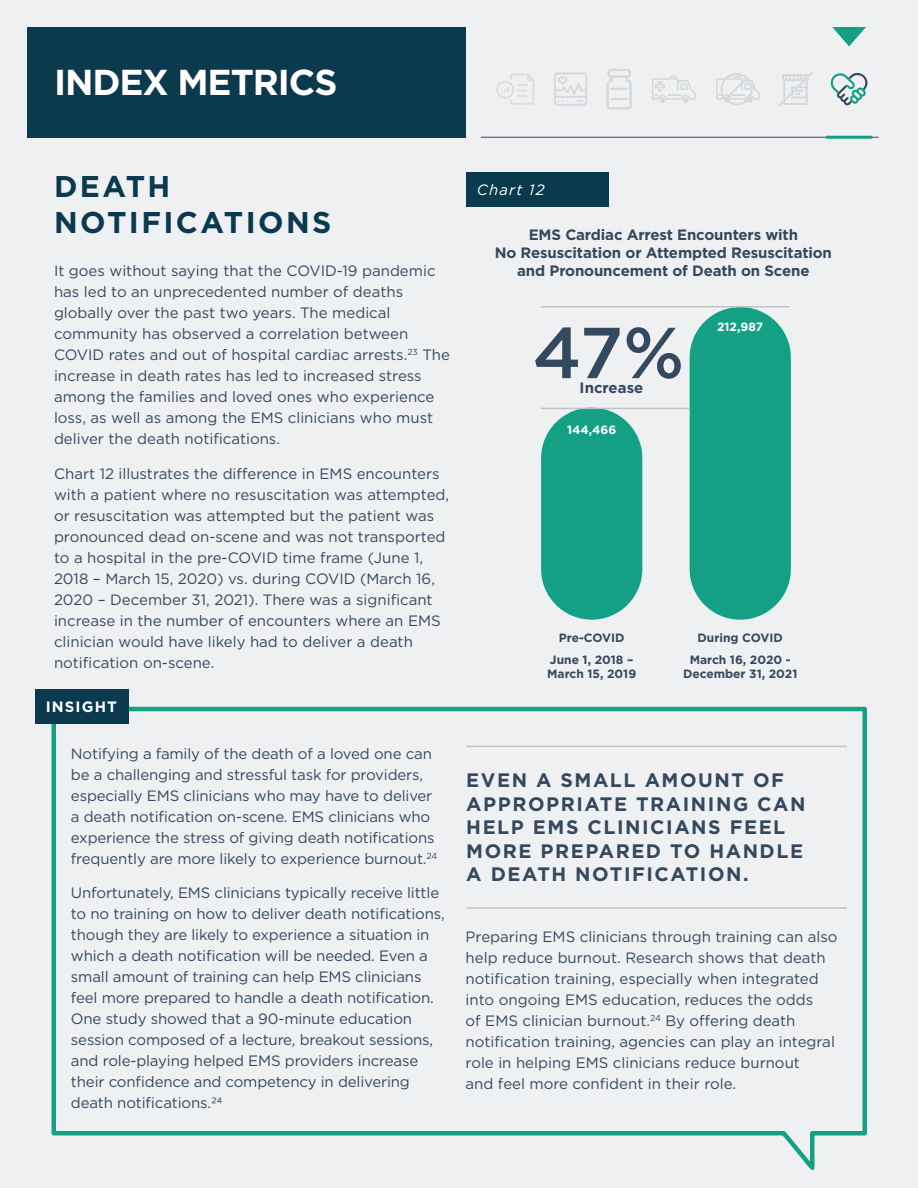
<style>
.page{position:relative;width:918px;height:1188px;background:#eff0f1}
.page>*{position:absolute;margin:0;border:0;box-sizing:border-box;transform-origin:0 0}
.t1{font:500 72px "Gotham";color:#35495e}
.t2{font:700 36px "Gotham";letter-spacing:-.03em;color:#fff}
.t3{font:700 30px/36px "Gotham";letter-spacing:.08em;color:#0b394e}
.t4{font:700 19.5px/23.4px "Gotham";letter-spacing:.08em;color:#35495e}
.t5{font:15px/21px "Gotham";letter-spacing:-.005em;color:#35495e}
.t6{font:700 15px/18px "Gotham";letter-spacing:-.01em;color:#35495e;text-align:center}
.t7{font:italic 15px "Gotham";letter-spacing:.075em;color:#fff}
.t8{font:700 15px "Gotham";letter-spacing:.075em;color:#fff}
.t9{font:700 12px/21.1px "Gotham";color:#35495e;text-align:center}
.t10{font:700 12px "Gotham";color:#fff}
</style>
<div class="page">
<hr style="left:481px;top:137px;width:398px;height:1px;background:#35495e">
<hr style="left:826px;top:136px;width:46px;height:3px;background:#14a085">
<svg style="left:832px;top:27px;width:34px;height:19px"></svg>
<div style="left:494px;top:78px;width:23px;height:23px;border:3px solid #eff0f1;border-radius:50%"></div>
<div style="left:496px;top:81px;width:18px;height:18px;border:2px solid #dbdde0;border-radius:50%"></div>
<svg style="left:501px;top:73px;width:33px;height:32px"></svg>
<svg style="left:554px;top:72px;width:33px;height:34px"></svg>
<div style="left:27px;top:27px;width:439px;height:111px;background:#0b394e"></div>
<svg style="left:606px;top:69px;width:26px;height:40px"></svg>
<svg style="left:651px;top:76px;width:45px;height:27px"></svg>
<svg style="left:715px;top:73px;width:45px;height:32px"></svg>
<div style="left:466px;top:173px;width:143px;height:34px;background:#0b394e"></div>
<div style="left:690px;top:307px;width:101px;height:313px;background:#14a085;border-radius:51px"></div>
<div style="left:541px;top:408px;width:101px;height:212px;background:#14a085;border-radius:51px"></div>
<hr style="left:541px;top:408px;width:148px;height:1px;background:#bdc3c7">
<hr style="left:541px;top:306px;width:248px;height:1px;background:#bdc3c7">
<svg style="left:830px;top:72px;width:38px;height:34px"></svg>
<svg style="left:778px;top:72px;width:35px;height:35px"></svg>
<svg style="left:51px;top:706px;width:816px;height:464px"></svg>
<div style="left:35px;top:690px;width:94px;height:34px;background:#0b394e"></div>
<hr style="left:466px;top:746px;width:381px;height:1px;background:#bdc3c7">
<hr style="left:466px;top:907px;width:381px;height:2px;background:#bdc3c7">
<h2 class="t2" style="left:54px;top:66px;width:285px">INDEX METRICS</h2>
<h3 class="t3" style="left:54px;top:170px;width:279px">DEATH<br>NOTIFICATIONS</h3>
<p class="t5" style="left:54px;top:261px;width:398px">It goes without saying that the COVID-19 pandemic has led to an unprecedented number of deaths globally over the past two years. The medical community has observed a correlation between COVID rates and out of hospital cardiac arrests.<sup>23</sup> The increase in death rates has led to increased stress among the families and loved ones who experience loss, as well as among the EMS clinicians who must deliver the death notifications.</p>
<p class="t5" style="left:54px;top:464px;width:397px">Chart 12 illustrates the difference in EMS encounters with a patient where no resuscitation was attempted, or resuscitation was attempted but the patient was pronounced dead on-scene and was not transported to a hospital in the pre-COVID time frame (June 1, 2018 – March 15, 2020) vs. during COVID (March 16, 2020 – December 31, 2021). There was a significant increase in the number of encounters where an EMS clinician would have likely had to deliver a death notification on-scene.</p>
<p class="t8" style="left:46px;top:700px;width:73px">INSIGHT</p>
<p class="t5" style="left:71px;top:744px;width:368px">Notifying a family of the death of a loved one can be a challenging and stressful task for providers, especially EMS clinicians who may have to deliver a death notification on-scene. EMS clinicians who experience the stress of giving death notifications frequently are more likely to experience burnout.<sup>24</sup></p>
<p class="t5" style="left:71px;top:883px;width:375px">Unfortunately, EMS clinicians typically receive little to no training on how to deliver death notifications, though they are likely to experience a situation in which a death notification will be needed. Even a small amount of training can help EMS clinicians feel more prepared to handle a death notification.<br>One study showed that a 90-minute education session composed of a lecture, breakout sessions, and role-playing helped EMS providers increase their confidence and competency in delivering death notifications.24</p>
<p class="t7" style="left:477px;top:183px;width:69px">Chart 12</p>
<p class="t6" style="left:495px;top:227px;width:339px">EMS Cardiac Arrest Encounters with<br>No Resuscitation or Attempted Resuscitation and Pronouncement of Death on Scene</p>
<h1 class="t1" style="left:533px;top:321px;width:153px">47%</h1>
<p class="t6" style="left:580px;top:380px;width:65px">Increase</p>
<p class="t10" style="left:567px;top:424px;width:51px">144,466</p>
<p class="t10" style="left:717px;top:321px;width:48px">212,987</p>
<p class="t9" style="left:550px;top:628px;width:85px">Pre-COVID<br>June 1, 2018 –</p>
<p class="t9" style="left:547px;top:664px;width:91px">March 15, 2019</p>
<p class="t9" style="left:690px;top:628px;width:103px">During COVID<br>March 16, 2020 -</p>
<p class="t9" style="left:683px;top:664px;width:116px">December 31, 2021</p>
<h3 class="t4" style="left:466px;top:770px;width:341px">EVEN A SMALL AMOUNT OF<br>APPROPRIATE TRAINING CAN<br>HELP EMS CLINICIANS FEEL<br>MORE PREPARED TO HANDLE<br>A DEATH NOTIFICATION.</h3>
<p class="t5" style="left:466px;top:927px;width:373px">Preparing EMS clinicians through training can also help reduce burnout. Research shows that death notification training, especially when integrated into ongoing EMS education, reduces the odds<br>of EMS clinician burnout.<sup>24</sup> By offering death notification training, agencies can play an integral role in helping EMS clinicians reduce burnout<br>and feel more confident in their role.</p>
</div>
